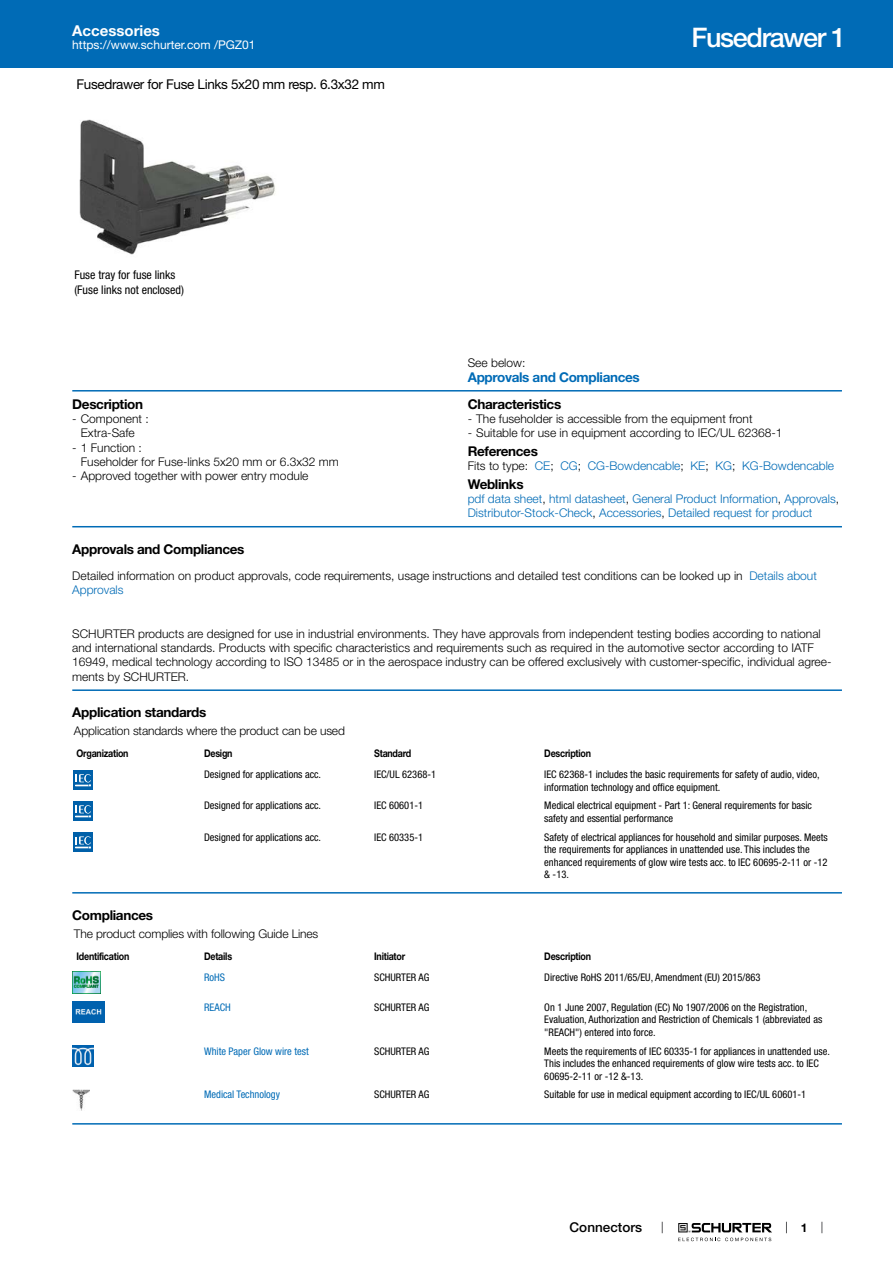
<style>
.page{position:relative;width:893px;height:1263px;background:#fff}
.page>*{position:absolute;margin:0;border:0;box-sizing:border-box;transform-origin:0 0}
.t1{font:500 27px "Helvetica Neue LT";letter-spacing:-.05em;color:#fff}
.t2{font:700 15px "Helvetica Neue LT";color:#fff}
.t3{font:700 13.5px "Helvetica Neue LT";letter-spacing:-.025em;color:#000}
.t4{font:13.5px "Helvetica Neue LT";letter-spacing:-.025em;color:#000}
.t5{font:700 13.5px "Helvetica Neue LT";letter-spacing:-.025em;color:#006bb6}
.t6{font:500 13.5px "Helvetica Neue LT";color:#000}
.t7{font:300 12px/14.4px "Helvetica Neue LT";color:#000}
.t8{font:300 12px/14.4px "Helvetica Neue LT";color:#006bb6}
.t9{font:condensed 12px/14.4px "Helvetica Neue LT";color:#000}
.t10{font:12px "Helvetica Neue LT";color:#fff}
.t11{font:700 12px "Helvetica Neue LT";color:#000}
.t12{font:condensed 10.5px/12.6px "Helvetica Neue LT";color:#000}
.t13{font:700 10.5px "Helvetica Neue LT";letter-spacing:-.025em;color:#000;scale:.85 1}
.t14{font:condensed 10.5px "Helvetica Neue LT";color:#006bb6}
.s1{color:#000}
.s2{color:#006bb6}
</style>
<div class="page">
<svg style="left:678px;top:1223px;width:94px;height:18px"></svg>
<div style="left:0;top:0;width:893px;height:68px;background:#006bb6"></div>
<img style="left:79px;top:119px;width:196px;height:136px">
<hr style="left:72px;top:390px;width:770px;height:1px;background:#006bb6">
<hr style="left:72px;top:526px;width:770px;height:1px;background:#006bb6">
<hr style="left:72px;top:689px;width:770px;height:2px;background:#006bb6">
<svg style="left:73px;top:789px;width:20px;height:1px"></svg>
<div style="left:73px;top:770px;width:20px;height:19px;background:#0060a9"></div>
<svg style="left:75px;top:774px;width:16px;height:13px"></svg>
<svg style="left:73px;top:820px;width:20px;height:1px"></svg>
<div style="left:73px;top:801px;width:20px;height:19px;background:#0060a9"></div>
<svg style="left:75px;top:805px;width:16px;height:13px"></svg>
<div style="left:73px;top:832px;width:20px;height:20px;background:#0060a9"></div>
<svg style="left:75px;top:836px;width:16px;height:13px"></svg>
<hr style="left:72px;top:892px;width:770px;height:1px;background:#006bb6">
<img style="left:72px;top:972px;width:29px;height:21px">
<img style="left:72px;top:1002px;width:32px;height:21px">
<img style="left:72px;top:1045px;width:22px;height:22px">
<img style="left:72px;top:1089px;width:17px;height:21px">
<hr style="left:72px;top:1123px;width:770px;height:1px;background:#006bb6">
<h2 class="t2" style="left:72px;top:21px;width:89px">Accessories</h2>
<p class="t10" style="left:72px;top:38px;width:185px">https://www.schurter.com /PGZ01</p>
<p class="t4" style="left:77px;top:76px;width:310px">Fusedrawer for Fuse Links 5x20 mm resp. 6.3x32 mm</p>
<p class="t9" style="left:74px;top:268px;width:111px">Fuse tray for fuse links (Fuse links not enclosed)</p>
<p class="t3" style="left:72px;top:396px;width:72px">Description</p>
<p class="t7" style="left:72px;top:411px;width:78px;text-align:center">- Component :<br>Extra-Safe</p>
<p class="t7" style="left:81px;top:440px;width:260px;text-indent:-9px">- 1 Function :<br>Fuseholder for Fuse-links 5x20 mm or 6.3x32 mm</p>
<p class="t7" style="left:72px;top:469px;width:238px">- Approved together with power entry module</p>
<h1 class="t1" style="left:691px;top:21px;width:156px">Fusedrawer 1</h1>
<p class="t7" style="left:468px;top:355px;width:59px">See below:</p>
<p class="t5" style="left:468px;top:368px;width:174px">Approvals and Compliances</p>
<p class="t3" style="left:468px;top:396px;width:95px">Characteristics</p>
<p class="t7" style="left:468px;top:411px;width:286px">- The fuseholder is accessible from the equipment front</p>
<p class="t7" style="left:468px;top:425px;width:316px">- Suitable for use in equipment according to IEC/UL 62368-1</p>
<p class="t3" style="left:468px;top:443px;width:72px">References</p>
<p class="t8" style="left:468px;top:458px;width:368px"><span class="s1">Fits to type:</span> CE<span class="s1">;</span> CG<span class="s1">;</span> CG-Bowdencable<span class="s1">;</span> KE<span class="s1">;</span> KG<span class="s1">;</span> KG-Bowdencable</p>
<p class="t3" style="left:468px;top:476px;width:57px">Weblinks</p>
<p class="t8" style="left:468px;top:491px;width:373px">pdf data sheet<span class="s1">,</span> html datasheet<span class="s1">,</span> General Product Information<span class="s1">,</span> Approvals<span class="s1">,<br></span>Distributor-Stock-Check<span class="s1">,</span> Accessories<span class="s1">,</span> Detailed request for product</p>
<p class="t3" style="left:72px;top:540px;width:174px">Approvals and Compliances</p>
<p class="t7" style="left:72px;top:568px;width:746px">Detailed information on product approvals, code requirements, usage instructions and detailed test conditions can be looked up in <span class="s2">Details about<br>Approvals</span></p>
<p class="t7" style="left:72px;top:626px;width:761px">SCHURTER products are designed for use in industrial environments. They have approvals from independent testing bodies according to national and international standards. Products with specific characteristics and requirements such as required in the automotive sector according to IATF 16949, medical technology according to ISO 13485 or in the aerospace industry can be offered exclusively with customer-specific, individual agree&shy;ments by SCHURTER.</p>
<p class="t3" style="left:72px;top:704px;width:135px">Application standards</p>
<p class="t7" style="left:74px;top:723px;width:272px">Application standards where the product can be used</p>
<p class="t13" style="left:77px;top:747px;width:63px">Organization</p>
<p class="t13" style="left:204px;top:747px;width:35px">Design</p>
<p class="t13" style="left:374px;top:747px;width:45px">Standard</p>
<p class="t13" style="left:544px;top:747px;width:57px">Description</p>
<p class="t12" style="left:204px;top:768px;width:119px">Designed for applications acc.</p>
<p class="t12" style="left:374px;top:768px;width:63px">IEC/UL 62368-1</p>
<p class="t12" style="left:544px;top:768px;width:277px">IEC 62368-1 includes the basic requirements for safety of audio, video, information technology and office equipment.</p>
<p class="t12" style="left:204px;top:799px;width:119px">Designed for applications acc.</p>
<p class="t12" style="left:374px;top:799px;width:50px">IEC 60601-1</p>
<p class="t12" style="left:544px;top:799px;width:269px">Medical electrical equipment - Part 1: General requirements for basic safety and essential performance</p>
<p class="t12" style="left:204px;top:830px;width:119px">Designed for applications acc.</p>
<p class="t12" style="left:374px;top:830px;width:50px">IEC 60335-1</p>
<p class="t12" style="left:544px;top:830px;width:285px">Safety of electrical appliances for household and similar purposes. Meets the requirements for appliances in unattended use. This includes the enhanced requirements of glow wire tests acc. to IEC 60695-2-11 or -12 &amp; -13.</p>
<p class="t3" style="left:72px;top:906px;width:82px">Compliances</p>
<p class="t7" style="left:74px;top:926px;width:246px">The product complies with following Guide Lines</p>
<p class="t13" style="left:77px;top:949px;width:64px">Identification</p>
<p class="t13" style="left:204px;top:949px;width:35px">Details</p>
<p class="t13" style="left:374px;top:949px;width:38px">Initiator</p>
<p class="t13" style="left:544px;top:949px;width:57px">Description</p>
<p class="t14" style="left:204px;top:971px;width:22px">RoHS</p>
<p class="t12" style="left:374px;top:971px;width:57px">SCHURTER AG</p>
<p class="t12" style="left:544px;top:971px;width:218px">Directive RoHS 2011/65/EU, Amendment (EU) 2015/863</p>
<p class="t14" style="left:204px;top:1001px;width:28px">REACH</p>
<p class="t12" style="left:374px;top:1001px;width:57px">SCHURTER AG</p>
<p class="t12" style="left:544px;top:1001px;width:279px">On 1 June 2007, Regulation (EC) No 1907/2006 on the Registration,<br>Evaluation, Authorization and Restriction of Chemicals 1 (abbreviated as "REACH") entered into force.</p>
<p class="t14" style="left:204px;top:1045px;width:106px">White Paper Glow wire test</p>
<p class="t12" style="left:374px;top:1044px;width:57px">SCHURTER AG</p>
<p class="t12" style="left:544px;top:1044px;width:287px">Meets the requirements of IEC 60335-1 for appliances in unattended use.<br>This includes the enhanced requirements of glow wire tests acc. to IEC<br>60695-2-11 or -12 &amp;-13.</p>
<p class="t14" style="left:204px;top:1088px;width:78px">Medical Technology</p>
<p class="t12" style="left:374px;top:1088px;width:57px">SCHURTER AG</p>
<p class="t12" style="left:544px;top:1088px;width:263px">Suitable for use in medical equipment according to IEC/UL 60601-1</p>
<p class="t6" style="left:570px;top:1219px;width:74px">Connectors</p>
<p class="t11" style="left:801px;top:1220px;width:8px">1</p>
</div>
